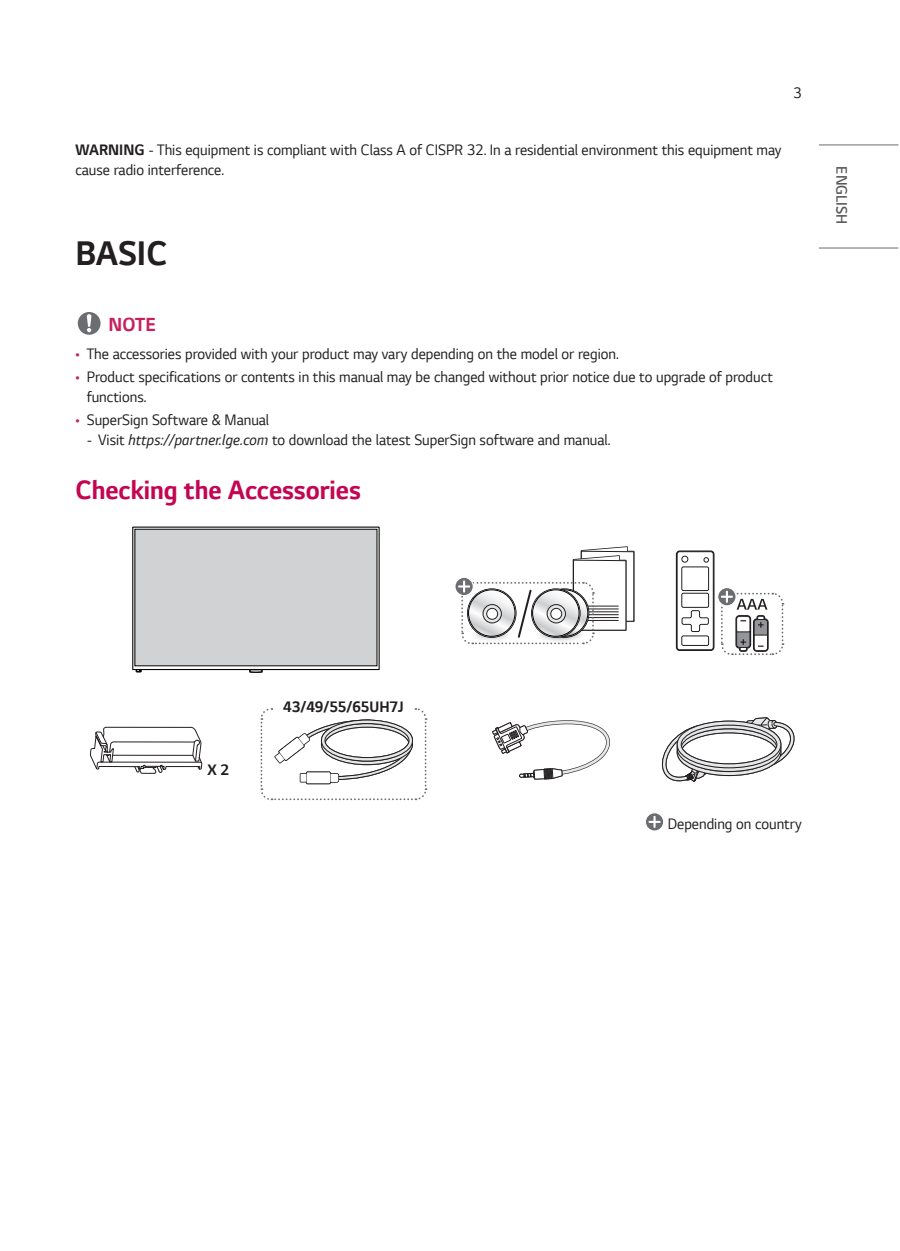
<style>
.page{position:relative;width:900px;height:1251px;background:#fff}
.page>*{position:absolute;margin:0;border:0;box-sizing:border-box;transform-origin:0 0}
.t1{font:700 36px "LG Smart";color:#231f20;scale:.95 1}
.t2{font:700 28px "LG Smart";color:#c30552;scale:.95 1}
.t3{font:700 20px "LG Smart";color:#c8205d;scale:.95 1}
.t4{font:16px/20px "LG Smart";color:#231f20;scale:.95 1}
.t5{font:700 16px "LG Smart";color:#231f20;scale:.95 1}
.t6{font:300 16px "LG Smart";color:#57585a;scale:.95 1}
.s1{font-weight:700}
.s2{color:#c8205d}
.s3{font-style:italic}
</style>
<div class="page">
<hr style="left:818px;top:247px;width:79px;height:1px;background:#6c6d70">
<hr style="left:818px;top:144px;width:79px;height:1px;background:#6c6d70">
<svg style="left:78px;top:312px;width:22px;height:23px"></svg>
<svg style="left:132px;top:526px;width:248px;height:147px;background:#cacbcb"></svg>
<svg style="left:455px;top:577px;width:18px;height:18px"></svg>
<div style="left:454px;top:577px;width:19px;height:19px;border:1px solid #fff;border-radius:50%"></div>
<svg style="left:458px;top:546px;width:176px;height:99px"></svg>
<svg style="left:675px;top:550px;width:109px;height:106px"></svg>
<svg style="left:89px;top:726px;width:113px;height:48px"></svg>
<svg style="left:260px;top:708px;width:167px;height:93px"></svg>
<div style="left:273px;top:700px;width:141px;height:15px;background:#fff"></div>
<svg style="left:492px;top:720px;width:118px;height:59px"></svg>
<svg style="left:661px;top:717px;width:134px;height:65px"></svg>
<svg style="left:645px;top:813px;width:18px;height:18px"></svg>
<div style="left:644px;top:812px;width:19px;height:19px;border:1px solid #fff;border-radius:50%"></div>
<svg style="left:648px;top:816px;width:12px;height:12px"></svg>
<p class="t4" style="left:792px;top:82px;width:11px">3</p>
<p class="t4" style="left:75px;top:139px;width:744px"><span class="s1">WARNING</span> - This equipment is compliant with Class A of CISPR 32. In a residential environment this equipment may cause radio interference.</p>
<h1 class="t1" style="left:75px;top:229px;width:98px">BASIC</h1>
<p class="t3" style="left:109px;top:310px;width:51px">NOTE</p>
<p class="t4" style="left:75px;top:343px;width:573px"><span class="s2">•</span> The accessories provided with your product may vary depending on the model or region.</p>
<p class="t4" style="left:87px;top:366px;width:723px;text-indent:-11px"><span class="s2">•</span> Product specifications or contents in this manual may be changed without prior notice due to upgrade of product functions.</p>
<p class="t4" style="left:75px;top:409px;width:205px"><span class="s2">•</span> SuperSign Software &amp; Manual</p>
<p class="t4" style="left:87px;top:429px;width:552px">- Visit <span class="s3">https://partner.lge.com</span> to download the latest SuperSign software and manual.</p>
<h2 class="t2" style="left:75px;top:471px;width:302px">Checking the Accessories</h2>
<p class="t6" style="left:852px;top:166px;width:62px;rotate:90deg">ENGLISH</p>
<p class="t5" style="left:207px;top:759px;width:24px">X 2</p>
<p class="t5" style="left:283px;top:696px;width:128px">43/49/55/65UH7J</p>
<p class="t4" style="left:667px;top:813px;width:142px">Depending on country</p>
</div>
